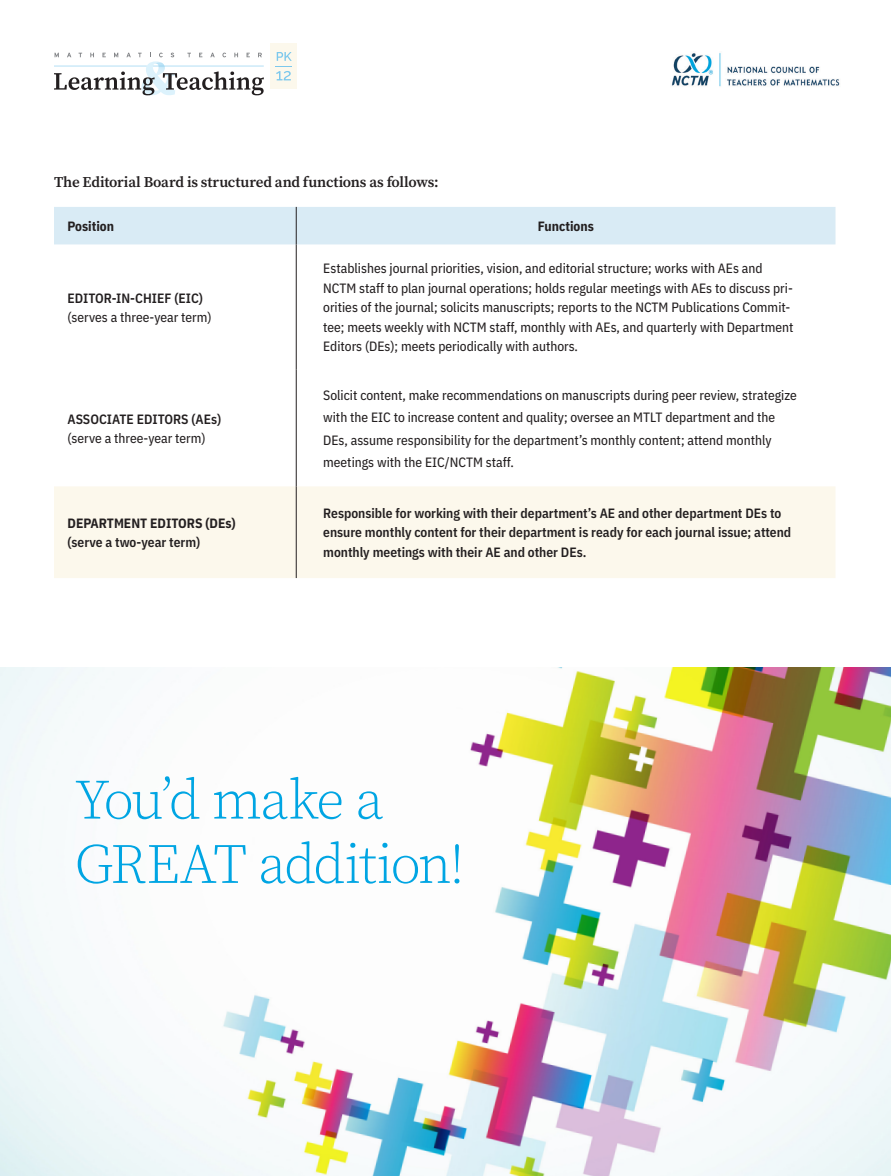
<style>
.page{position:relative;width:891px;height:1176px;background:#fff}
.page>*{position:absolute;margin:0;border:0;box-sizing:border-box;transform-origin:0 0}
.t1{font:300 55.95px "Source Serif Pro";letter-spacing:-.045em;color:#00a5e3}
.sub_1{font:600 15px "Source Serif Pro";letter-spacing:-.01em;color:#231f20}
.body{font:13.5px/19.5px "IBM Plex Sans Cond Text";color:#231f20}
.body-2{font:600 13.5px/19.5px "IBM Plex Sans Cond";color:#231f20}
.body-3{font:700 13.5px/19.5px "IBM Plex Sans Cond";color:#231f20}
.s1{font-family:"IBM Plex Sans Cond";font-weight:600}
.s2{font-weight:600}
</style>
<div class="page">
<div style="left:270px;top:44px;width:27px;height:45px;background:#fcf8ec"></div>
<svg style="left:54px;top:53px;width:210px;height:42px"></svg>
<svg style="left:276px;top:52px;width:16px;height:28px"></svg>
<div style="left:54px;top:207px;width:782px;height:37px;background:#d9ebf5"></div>
<div style="left:54px;top:486px;width:781px;height:92px;background:#fcf8ec"></div>
<hr style="left:296px;top:207px;width:1px;height:37px;background:#231f20">
<hr style="left:296px;top:244px;width:1px;height:125px;background:#231f20">
<hr style="left:296px;top:369px;width:1px;height:117px;background:#231f20">
<hr style="left:296px;top:486px;width:1px;height:92px;background:#231f20">
<img style="left:671px;top:53px;width:169px;height:34px">
<img style="left:0;top:667px;width:891px;height:508px">
<p class="sub_1" style="left:54px;top:172px;width:386px">The Editorial Board is structured and functions as follows:</p>
<p class="body-3" style="left:68px;top:215px;width:48px">Position</p>
<p class="body-3" style="left:538px;top:215px;width:58px">Functions</p>
<p class="body" style="left:68px;top:287px;width:146px"><span class="s1">EDITOR-IN-CHIEF (EIC) </span>(serves a three-year term)</p>
<p class="body" style="left:68px;top:408px;width:155px"><span class="s1">ASSOCIATE EDITORS (AEs) </span>(serve a three-year term)</p>
<p class="body" style="left:323px;top:257px;width:472px">Establishes journal priorities, vision, and editorial structure; works with AEs and NCTM staff to plan journal operations; holds regular meetings with AEs to discuss pri&shy;orities of the journal; solicits manuscripts; reports to the NCTM Publications Commit&shy;tee; meets weekly with NCTM staff, monthly with AEs, and quarterly with Department Editors (DEs); meets periodically with authors.</p>
<p class="body" style="left:323px;top:382px;width:475px;line-height:22.5px">Solicit content, make recommendations on manuscripts during peer review, strategize with the EIC to increase content and quality; oversee an MTLT department and the DEs, assume responsibility for the department’s monthly content; attend monthly meetings with the EIC/NCTM staff.</p>
<p class="body-3" style="left:68px;top:512px;width:170px">DEPARTMENT EDITORS (DEs) <span class="s2">(serve a two-year term)</span></p>
<p class="body-2" style="left:323px;top:502px;width:469px">Responsible for working with their department’s AE and other department DEs to ensure monthly content for their department is ready for each journal issue; attend monthly meetings with their AE and other DEs.</p>
<p class="t1" style="left:75px;top:763px;width:311px">You’d make a</p>
<p class="t1" style="left:75px;top:828px;width:391px">GREAT addition!</p>
</div>
